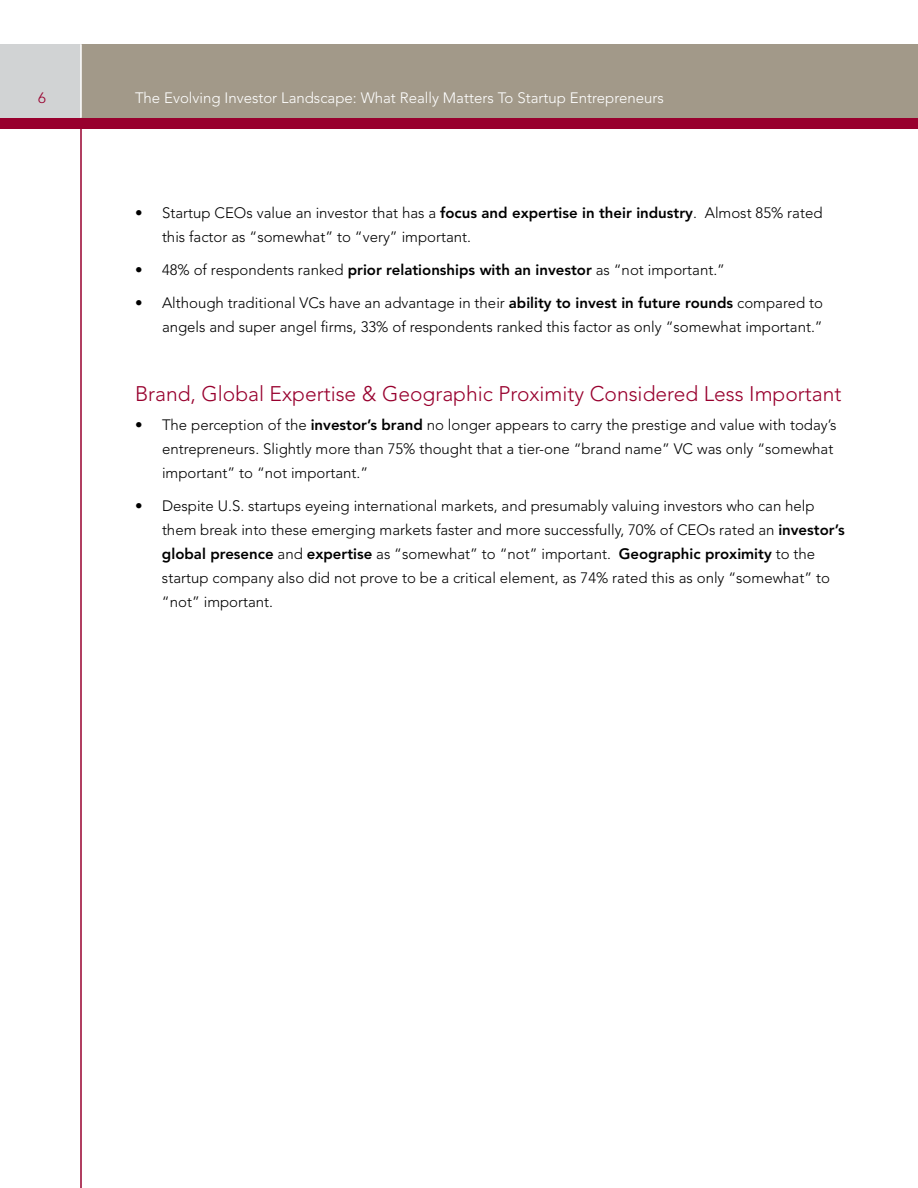
<style>
.page{position:relative;width:918px;height:1188px;background:#fff}
.page>*{position:absolute;margin:0;border:0;box-sizing:border-box;transform-origin:0 0}
.t1{font:300 21px "Avenir LT Std";color:#98002e}
.t2{font:300 15px/24px "Avenir LT Std";color:#000}
.t3{font:300 15px "Avenir LT Std";color:#fff}
.t4{font:300 15px "Avenir LT Std";color:#98002e}
.s1{font-weight:800}
</style>
<div class="page">
<div style="left:0;top:107px;width:918px;height:22px;background:#98002e"></div>
<div style="left:81px;top:44px;width:837px;height:74px;background:#a29989"></div>
<div style="left:0;top:44px;width:81px;height:74px;background:#d1d3d4"></div>
<hr style="left:80px;top:44px;width:2px;height:74px;background:#fff">
<hr style="left:80px;top:126px;width:2px;height:1062px;background:#98002e">
<p class="t4" style="left:38px;top:89px;width:9px">6</p>
<p class="t3" style="left:135px;top:89px;width:530px">The Evolving Investor Landscape: What Really Matters To Startup Entrepreneurs</p>
<p class="t2" style="left:162px;top:201px;width:662px;text-indent:-27px">• Startup CEOs value an investor that has a <span class="s1">focus and expertise in their industry</span>. Almost 85% rated this factor as “somewhat” to “very” important.</p>
<p class="t2" style="left:135px;top:258px;width:592px">• 48% of respondents ranked <span class="s1">prior relationships with an investor</span> as “not important.”</p>
<p class="t2" style="left:135px;top:291px;width:690px;text-align:right">• Although traditional VCs have an advantage in their <span class="s1">ability to invest in future rounds</span> compared to angels and super angel firms, 33% of respondents ranked this factor as only “somewhat important.”</p>
<h1 class="t1" style="left:135px;top:382px;width:708px">Brand, Global Expertise &amp; Geographic Proximity Considered Less Important</h1>
<p class="t2" style="left:162px;top:413px;width:676px;text-indent:-27px">• The perception of the <span class="s1">investor’s brand</span> no longer appears to carry the prestige and value with today’s entrepreneurs. Slightly more than 75% thought that a tier-one “brand name” VC was only “somewhat important” to “not important.”</p>
<p class="t2" style="left:162px;top:494px;width:684px;text-indent:-27px">• Despite U.S. startups eyeing international markets, and presumably valuing investors who can help them break into these emerging markets faster and more successfully, 70% of CEOs rated an <span class="s1">investor’s global presence</span> and <span class="s1">expertise</span> as “somewhat” to “not” important. <span class="s1">Geographic proximity</span> to the startup company also did not prove to be a critical element, as 74% rated this as only “somewhat” to “not” important.</p>
</div>
